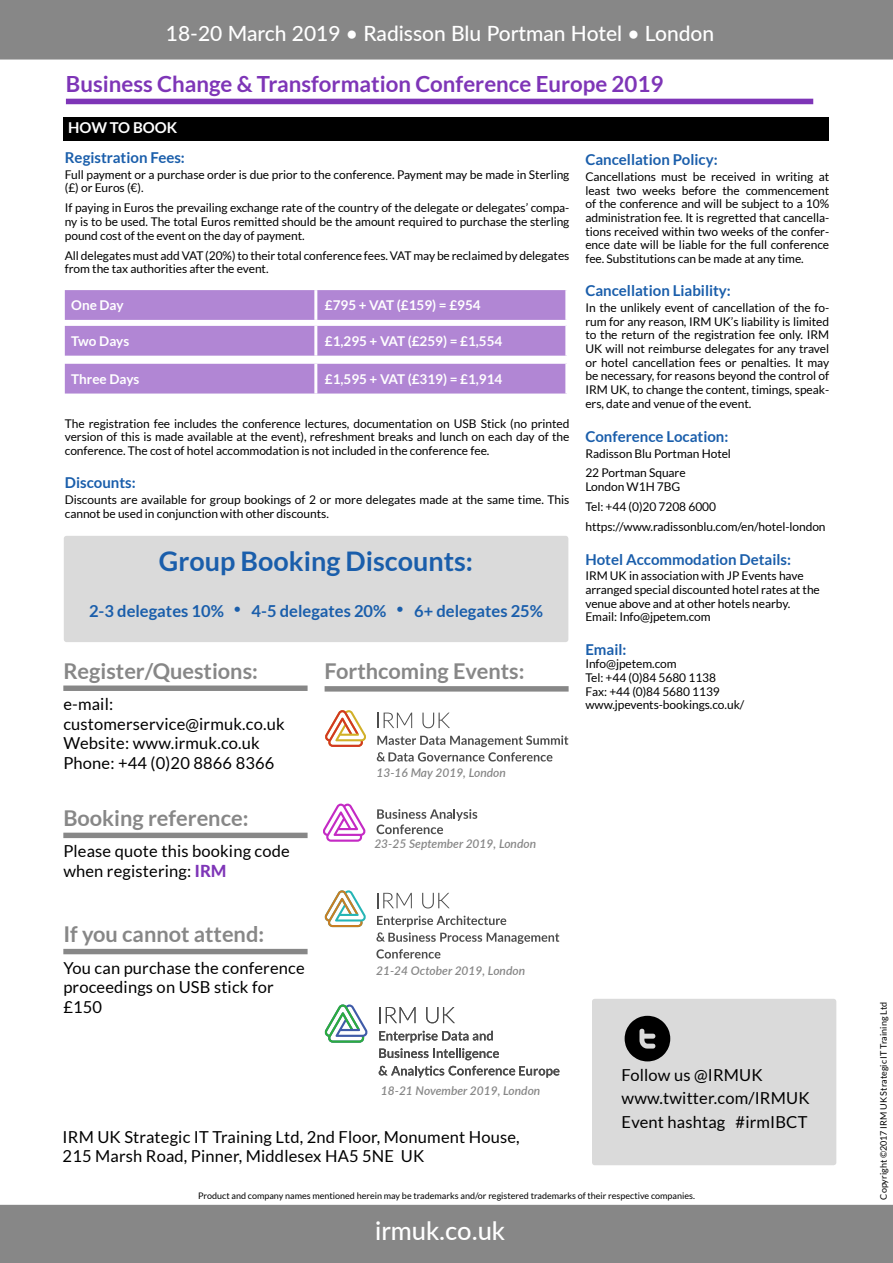
<style>
.page{position:relative;width:893px;height:1263px;background:#fff}
.page>*{position:absolute;margin:0;border:0;box-sizing:border-box;transform-origin:0 0}
.t1{font:700 27px "Lato";color:#1a5eab}
.t2{font:500 25.5px "Lato";color:#fff}
.t3{font:700 22.2px "Lato";color:#7e35b7}
.t4{font:700 21.75px "Lato";color:#878787}
.t5{font:500 21px "Lato";color:#fff}
.t6{font:16.5px/19.5px "Lato";letter-spacing:.01em;color:#000}
.t7{font:700 16.5px "Lato";color:#1a5eab}
.t8{font:700 15px "Lato";color:#1a5eab}
.t9{font:700 15px "Lato";color:#fff}
.t10{font:700 13.5px "Lato";color:#fff}
.t11{font:12px/13.6px "Lato";letter-spacing:-.005em;color:#000}
.t12{font:italic 600 12px "Lato";color:#878787}
.t13{font:9px "Lato";color:#000}
.s1{font-weight:800;color:#7e35b7}
</style>
<div class="page">
<div style="left:0;top:1205px;width:893px;height:58px;background:#878787"></div>
<div style="left:0;top:0;width:893px;height:60px;background:#878787"></div>
<div style="left:63px;top:685px;width:245px;height:6px;background:#878787"></div>
<div style="left:63px;top:833px;width:245px;height:5px;background:#878787"></div>
<div style="left:63px;top:949px;width:245px;height:5px;background:#878787"></div>
<div style="left:66px;top:538px;width:500px;height:101px;background:#dadada"></div>
<div style="left:64px;top:536px;width:504px;height:106px;border:5px solid #dadada"></div>
<div style="left:592px;top:999px;width:244px;height:166px;background:#dadada"></div>
<div style="left:66px;top:99px;width:747px;height:5px;background:#7e35b7"></div>
<svg style="left:625px;top:1016px;width:45px;height:45px"></svg>
<div style="left:64px;top:117px;width:765px;height:23px;background:#000"></div>
<div style="left:65px;top:290px;width:500px;height:30px;background:#b186d4"></div>
<hr style="left:314px;top:290px;width:3px;height:30px;background:#fff">
<div style="left:65px;top:326px;width:500px;height:30px;background:#b186d4"></div>
<hr style="left:314px;top:326px;width:3px;height:30px;background:#fff">
<div style="left:65px;top:364px;width:500px;height:29px;background:#b186d4"></div>
<hr style="left:314px;top:364px;width:3px;height:29px;background:#fff">
<div style="left:325px;top:686px;width:244px;height:6px;background:#878787"></div>
<svg style="left:378px;top:713px;width:34px;height:15px"></svg>
<svg style="left:422px;top:713px;width:28px;height:15px"></svg>
<svg style="left:377px;top:735px;width:191px;height:26px"></svg>
<svg style="left:325px;top:710px;width:41px;height:37px"></svg>
<svg style="left:325px;top:890px;width:41px;height:37px"></svg>
<svg style="left:378px;top:893px;width:34px;height:15px"></svg>
<svg style="left:422px;top:893px;width:28px;height:15px"></svg>
<svg style="left:376px;top:916px;width:183px;height:42px"></svg>
<svg style="left:323px;top:804px;width:43px;height:38px"></svg>
<svg style="left:377px;top:809px;width:100px;height:25px"></svg>
<svg style="left:325px;top:1004px;width:43px;height:39px"></svg>
<svg style="left:380px;top:1007px;width:35px;height:16px"></svg>
<svg style="left:426px;top:1007px;width:29px;height:16px"></svg>
<svg style="left:379px;top:1031px;width:120px;height:29px"></svg>
<svg style="left:379px;top:1066px;width:180px;height:11px"></svg>
<h3 class="t5" style="left:166px;top:18px;width:550px">18-20 March 2019 • Radisson Blu Portman Hotel • London</h3>
<h3 class="t3" style="left:66px;top:71px;width:599px">Business Change &amp; Transformation Conference Europe 2019</h3>
<p class="t9" style="left:68px;top:119px;width:111px">HOW TO BOOK</p>
<p class="t8" style="left:65px;top:149px;width:122px">Registration Fees:</p>
<p class="t11" style="left:65px;top:168px;width:506px">Full payment or a purchase order is due prior to the conference. Payment may be made in Sterling (£) or Euros (€).</p>
<p class="t11" style="left:65px;top:201px;width:506px;text-align:justify">If paying in Euros the prevailing exchange rate of the country of the delegate or delegates’ compa&shy;ny is to be used. The total Euros remitted should be the amount required to purchase the sterling pound cost of the event on the day of payment.</p>
<p class="t11" style="left:65px;top:249px;width:506px">All delegates must add VAT (20%) to their total conference fees. VAT may be reclaimed by delegates from the tax authorities after the event.</p>
<p class="t10" style="left:71px;top:298px;width:54px">One Day</p>
<p class="t10" style="left:325px;top:298px;width:157px">£795 + VAT (£159) = £954</p>
<p class="t10" style="left:71px;top:334px;width:60px">Two Days</p>
<p class="t10" style="left:325px;top:334px;width:179px">£1,295 + VAT (£259) = £1,554</p>
<p class="t10" style="left:71px;top:371px;width:70px">Three Days</p>
<p class="t10" style="left:325px;top:371px;width:179px">£1,595 + VAT (£319) = £1,914</p>
<p class="t11" style="left:65px;top:416px;width:506px;text-align:justify">The registration fee includes the conference lectures, documentation on USB Stick (no printed version of this is made available at the event), refreshment breaks and lunch on each day of the conference. The cost of hotel accommodation is not included in the conference fee.</p>
<p class="t8" style="left:65px;top:474px;width:72px">Discounts:</p>
<p class="t11" style="left:65px;top:493px;width:506px">Discounts are available for group bookings of 2 or more delegates made at the same time. This cannot be used in conjunction with other discounts.</p>
<h1 class="t1" style="left:159px;top:546px;width:316px">Group Booking Discounts:</h1>
<h3 class="t7" style="left:89px;top:602px;width:456px">2-3 delegates 10% <sup>•</sup> 4-5 delegates 20% <sup>•</sup> 6+ delegates 25%</h3>
<h3 class="t4" style="left:63px;top:658px;width:196px">Register/Questions:</h3>
<h3 class="t6" style="left:63px;top:694px;width:223px">e-mail: customerservice@irmuk.co.uk<br>Website: www.irmuk.co.uk<br>Phone: +44 (0)20 8866 8366</h3>
<h3 class="t4" style="left:63px;top:805px;width:187px">Booking reference:</h3>
<h3 class="t6" style="left:63px;top:841px;width:228px">Please quote this booking code when registering: <span class="s1">IRM</span></h3>
<h3 class="t4" style="left:325px;top:659px;width:201px">Forthcoming Events:</h3>
<p class="t12" style="left:376px;top:764px;width:131px">13-16 May 2019, London</p>
<p class="t12" style="left:374px;top:835px;width:163px">23-25 September 2019, London</p>
<p class="t8" style="left:585px;top:151px;width:134px">Cancellation Policy:</p>
<p class="t11" style="left:585px;top:170px;width:245px;text-align:justify">Cancellations must be received in writing at least two weeks before the commencement of the conference and will be subject to a 10% administration fee. It is regretted that cancella&shy;tions received within two weeks of the confer&shy;ence date will be liable for the full conference fee. Substitutions can be made at any time.</p>
<p class="t8" style="left:585px;top:282px;width:147px">Cancellation Liability:</p>
<p class="t11" style="left:585px;top:301px;width:245px;text-align:justify">In the unlikely event of cancellation of the fo&shy;rum for any reason, IRM UK’s liability is limited to the return of the registration fee only. IRM UK will not reimburse delegates for any travel or hotel cancellation fees or penalties. It may be necessary, for reasons beyond the control of IRM UK, to change the content, timings, speak&shy;ers, date and venue of the event.</p>
<p class="t8" style="left:585px;top:428px;width:145px">Conference Location:</p>
<p class="t11" style="left:585px;top:443px;width:147px;line-height:19.8px">Radisson Blu Portman Hotel<br>22 Portman Square</p>
<p class="t11" style="left:585px;top:476px;width:242px;line-height:20.1px">London W1H 7BG<br>Tel: +44 (0)20 7208 6000 https://www.radissonblu.com/en/hotel-london</p>
<p class="t8" style="left:585px;top:550px;width:207px">Hotel Accommodation Details:</p>
<p class="t11" style="left:585px;top:569px;width:236px">IRM UK in association with JP Events have arranged special discounted hotel rates at the venue above and at other hotels nearby.<br>Email: Info@jpetem.com</p>
<p class="t8" style="left:585px;top:641px;width:43px">Email:</p>
<p class="t11" style="left:585px;top:657px;width:160px">Info@jpetem.com<br>Tel: +44 (0)84 5680 1138<br>Fax: +44 (0)84 5680 1139 www.jpevents-bookings.co.uk/</p>
<h3 class="t4" style="left:63px;top:921px;width:202px">If you cannot attend:</h3>
<h3 class="t6" style="left:63px;top:958px;width:243px">You can purchase the conference proceedings on USB stick for £150</h3>
<p class="t12" style="left:376px;top:962px;width:150px">21-24 October 2019, London</p>
<p class="t12" style="left:381px;top:1082px;width:161px">18-21 November 2019, London</p>
<h3 class="t6" style="left:63px;top:1127px;width:459px">IRM UK Strategic IT Training Ltd, 2nd Floor, Monument House,<br>215 Marsh Road, Pinner, Middlesex HA5 5NE UK</h3>
<h3 class="t6" style="left:622px;top:1063px;width:189px;line-height:23.7px">Follow us @IRMUK www.twitter.com/IRMUK<br>Event hashtag #irmIBCT</h3>
<p class="t13" style="left:198px;top:1190px;width:498px">Product and company names mentioned herein may be trademarks and/or registered trademarks of their respective companies.</p>
<h2 class="t2" style="left:375px;top:1212px;width:131px">irmuk.co.uk</h2>
<p class="t13" style="left:878px;top:1199px;width:199px;rotate:-90deg">Copyright ©2017 IRM UK Strategic IT Training Ltd</p>
</div>
